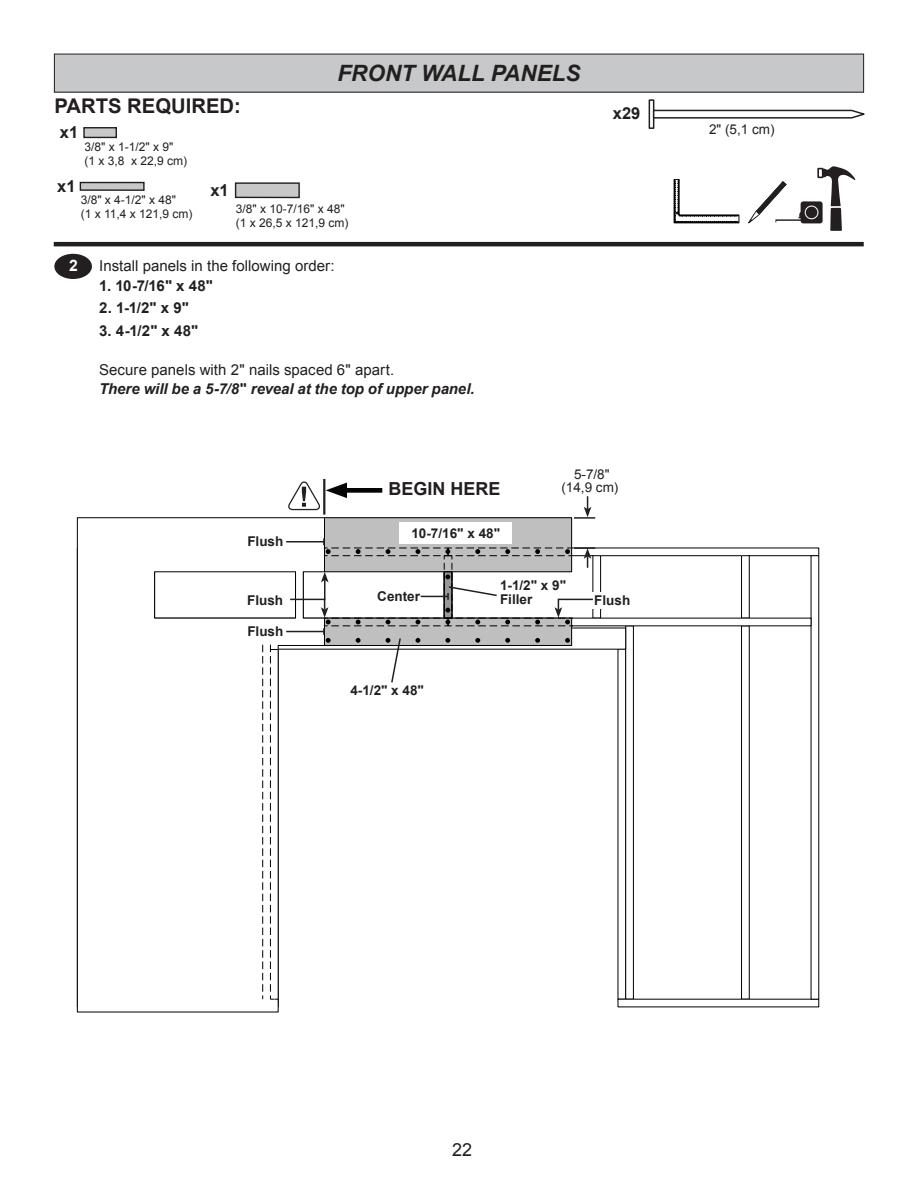
<style>
.page{position:relative;width:918px;height:1188px;background:#fff}
.page>*{position:absolute;margin:0;border:0;box-sizing:border-box;transform-origin:0 0}
.t1{font:italic 700 22.5px "Arial";color:#231f20}
.hhp_fig{font:700 20.25px "Arial";color:#231f20}
.t2{font:700 18px "Arial";color:#231f20}
.t3{font:18px "Arial";color:#231f20}
.hhp_fig-2{font:700 16.5px "Arial";color:#231f20}
.t4{font:700 15.75px "Arial";color:#fff}
.t5{font:italic 700 15px/19.5px "Arial";letter-spacing:-.005em;color:#231f20}
.t6{font:700 15px "Arial";letter-spacing:-.005em;color:#231f20}
.t7{font:15px "Arial";color:#231f20}
.hhp_fig-3{font:700 13.5px "Arial";color:#231f20}
.t8{font:13.5px "Arial";color:#231f20}
.hhp_fig-4{font:12px "Arial";color:#231f20}
.s1{font-weight:400;font-style:normal}
.s2{font-style:normal}
</style>
<div class="page">
<svg style="left:76px;top:517px;width:248px;height:496px"></svg>
<div style="left:325px;top:518px;width:247px;height:54px;background:#bfbfbf"></div>
<div style="left:324px;top:517px;width:248px;height:55px;border:1px solid #000"></div>
<div style="left:80px;top:183px;width:64px;height:7px;background:#c7c8ca"></div>
<div style="left:80px;top:182px;width:65px;height:9px;border:1px solid #231f20"></div>
<div style="left:236px;top:183px;width:63px;height:14px;background:#c7c8ca"></div>
<div style="left:235px;top:182px;width:65px;height:16px;border:1px solid #231f20"></div>
<svg style="left:674px;top:179px;width:65px;height:44px"></svg>
<hr style="left:54px;top:242px;width:810px;height:4px;background:#231f20">
<div style="left:54px;top:54px;width:810px;height:38px;background:#c7c8ca"></div>
<div style="left:54px;top:54px;width:810px;height:39px;border:1px solid #231f20"></div>
<div style="left:649px;top:99px;width:5px;height:30px;border:1px solid #231f20"></div>
<svg style="left:652px;top:109px;width:213px;height:11px"></svg>
<svg style="left:748px;top:166px;width:107px;height:65px"></svg>
<div style="left:54px;top:254px;width:38px;height:25px;background:#231f20;border-radius:50%"></div>
<div style="left:400px;top:523px;width:112px;height:21px;background:#fff"></div>
<div style="left:238px;top:530px;width:55px;height:22px;background:#fff"></div>
<div style="left:84px;top:128px;width:32px;height:9px;background:#c7c8ca"></div>
<div style="left:83px;top:127px;width:34px;height:11px;border:1px solid #231f20"></div>
<hr style="left:574px;top:517px;width:21px;height:2px;background:#231f20">
<svg style="left:584px;top:496px;width:7px;height:21px"></svg>
<svg style="left:76px;top:538px;width:744px;height:470px"></svg>
<div style="left:338px;top:488px;width:44px;height:5px;background:#040503"></div>
<svg style="left:326px;top:483px;width:21px;height:15px"></svg>
<svg style="left:288px;top:481px;width:32px;height:29px"></svg>
<hr style="left:323px;top:479px;width:2px;height:36px;background:#231f20">
<p class="hhp_fig" style="left:55px;top:92px;width:188px">PARTS REQUIRED:</p>
<p class="hhp_fig-2" style="left:60px;top:121px;width:20px">x1</p>
<p class="hhp_fig-4" style="left:85px;top:139px;width:90px">3/8" x 1-1/2" x 9"</p>
<p class="hhp_fig-4" style="left:85px;top:153px;width:104px">(1 x 3,8 x 22,9 cm)</p>
<p class="t1" style="left:338px;top:58px;width:244px">FRONT WALL PANELS</p>
<p class="hhp_fig-2" style="left:57px;top:175px;width:20px">x1</p>
<p class="hhp_fig-4" style="left:81px;top:192px;width:97px">3/8" x 4-1/2" x 48"</p>
<p class="hhp_fig-4" style="left:81px;top:206px;width:113px">(1 x 11,4 x 121,9 cm)</p>
<p class="hhp_fig-2" style="left:210px;top:179px;width:20px">x1</p>
<p class="hhp_fig-4" style="left:236px;top:201px;width:110px">3/8" x 10-7/16" x 48"</p>
<p class="hhp_fig-4" style="left:236px;top:215px;width:114px">(1 x 26,5 x 121,9 cm)</p>
<p class="t4" style="left:69px;top:255px;width:10px">2</p>
<p class="t7" style="left:99px;top:256px;width:237px">Install panels in the following order:</p>
<p class="t6" style="left:99px;top:275px;width:115px">1. 10-7/16" x 48"</p>
<p class="t6" style="left:99px;top:298px;width:91px">2. 1-1/2" x 9"</p>
<p class="t6" style="left:99px;top:320px;width:101px">3. 4-1/2" x 48"</p>
<p class="t5" style="left:99px;top:360px;width:377px"><span class="s1">Secure panels with 2" nails spaced 6" apart.<br></span>There will be a 5-7/8<span class="s2">"</span> reveal at the top of upper panel.</p>
<p class="hhp_fig-2" style="left:613px;top:103px;width:29px">x29</p>
<p class="t8" style="left:574px;top:465px;width:37px">5-7/8"</p>
<p class="hhp_fig-3" style="left:247px;top:532px;width:38px">Flush</p>
<p class="t2" style="left:389px;top:476px;width:113px">BEGIN HERE</p>
<p class="t8" style="left:561px;top:479px;width:59px">(14,9 cm)</p>
<p class="hhp_fig-3" style="left:411px;top:524px;width:90px">10-7/16" x 48"</p>
<p class="hhp_fig-3" style="left:500px;top:576px;width:68px">1-1/2" x 9"</p>
<p class="hhp_fig-3" style="left:500px;top:590px;width:34px">Filler</p>
<p class="hhp_fig-3" style="left:377px;top:587px;width:44px">Center</p>
<p class="hhp_fig-3" style="left:247px;top:592px;width:38px">Flush</p>
<p class="hhp_fig-3" style="left:594px;top:592px;width:38px">Flush</p>
<p class="hhp_fig-3" style="left:247px;top:622px;width:38px">Flush</p>
<p class="hhp_fig-3" style="left:350px;top:681px;width:75px">4-1/2" x 48"</p>
<p class="t8" style="left:709px;top:120px;width:67px">2" (5,1 cm)</p>
<h3 class="t3" style="left:452px;top:1138px;width:22px">22</h3>
</div>
